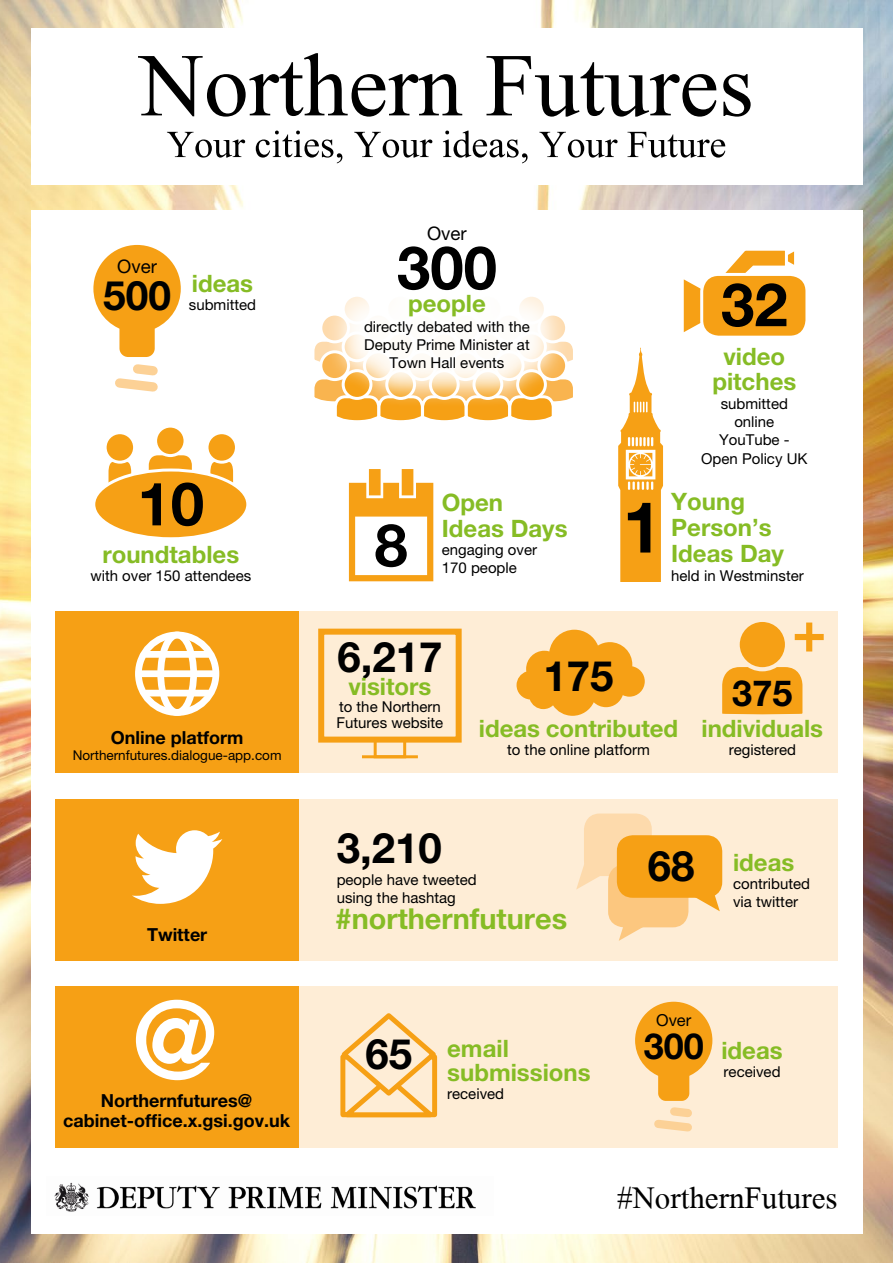
<style>
.page{position:relative;width:893px;height:1263px;background:#fff}
.page>*{position:absolute;margin:0;border:0;box-sizing:border-box;transform-origin:0 0}
.t1{font:135.75px "Angsana New";color:#000}
.t2{font:700 107.55px "Helvetica Neue LT Pro";color:#fff}
.t3{font:700 70.95px "Helvetica Neue LT Pro";color:#000}
.t4{font:700 60px "Helvetica Neue LT Pro";color:#000}
.t5{font:700 59.1px "Helvetica Neue LT Pro";color:#000}
.t6{font:57.75px "Angsana New";color:#000}
.t7{font:46.95px "Angsana New";color:#000}
.t8{font:700 42px "Helvetica Neue LT Pro";color:#000}
.t9{font:700 40.65px "Helvetica Neue LT Pro";color:#000}
.t10{font:700 36px "Helvetica Neue LT Pro";color:#000}
.t11{font:700 28.8px "Helvetica Neue LT Pro";color:#86bc25}
.t12{font:700 24px/25.8px "Helvetica Neue LT Pro";color:#86bc25}
.t13{font:18.6px "Helvetica Neue LT Pro";color:#000}
.t14{font:700 18px/20.1px "Helvetica Neue LT Pro";color:#000;text-align:center}
.t15{font:16.5px "Helvetica Neue LT Pro";color:#000}
.t16{font:15px/18px "Helvetica Neue LT Pro";color:#000;text-align:center}
.t17{font:13.5px "Helvetica Neue LT Pro";color:#000}
</style>
<div class="page">
<img style="left:0;top:0;width:893px;height:1263px">
<div style="left:31px;top:29px;width:831px;height:156px;background:#fff"></div>
<div style="left:31px;top:210px;width:831px;height:1024px;background:#fff"></div>
<svg style="left:93px;top:244px;width:88px;height:148px"></svg>
<svg style="left:349px;top:469px;width:84px;height:112px"></svg>
<svg style="left:148px;top:455px;width:44px;height:14px"></svg>
<div style="left:156px;top:426px;width:29px;height:30px;background:#f6a015;border-radius:50%"></div>
<div style="left:154px;top:425px;width:33px;height:32px;border:3px solid #fff;border-radius:50%"></div>
<svg style="left:108px;top:462px;width:24px;height:21px"></svg>
<div style="left:105px;top:433px;width:30px;height:29px;background:#f6a015;border-radius:50%"></div>
<div style="left:104px;top:431px;width:32px;height:33px;border:3px solid #fff;border-radius:50%"></div>
<svg style="left:210px;top:462px;width:24px;height:21px"></svg>
<div style="left:207px;top:433px;width:29px;height:29px;background:#f6a015;border-radius:50%"></div>
<div style="left:205px;top:431px;width:33px;height:33px;border:3px solid #fff;border-radius:50%"></div>
<div style="left:94px;top:470px;width:154px;height:69px;background:#f6a015;border-radius:50%"></div>
<div style="left:92px;top:468px;width:157px;height:72px;border:3px solid #fff;border-radius:50%"></div>
<svg style="left:314px;top:320px;width:259px;height:101px"></svg>
<div style="left:325px;top:186px;width:245px;height:222px;background:#fff;opacity:.95"></div>
<div style="left:55px;top:986px;width:783px;height:161px;background:#feedd6"></div>
<div style="left:55px;top:986px;width:244px;height:161px;background:#f6a015"></div>
<svg style="left:635px;top:1001px;width:78px;height:131px"></svg>
<svg style="left:340px;top:1072px;width:98px;height:46px"></svg>
<svg style="left:344px;top:1016px;width:89px;height:77px"></svg>
<div style="left:342px;top:1013px;width:94px;height:83px;border:5px solid #f6a015;border-radius:50%"></div>
<div style="left:55px;top:799px;width:783px;height:161px;background:#feedd6"></div>
<div style="left:55px;top:799px;width:244px;height:161px;background:#f6a015"></div>
<svg style="left:132px;top:830px;width:90px;height:74px"></svg>
<svg style="left:576px;top:864px;width:24px;height:25px"></svg>
<div style="left:584px;top:813px;width:68px;height:63px;background:#fddaac;border-radius:16px"></div>
<svg style="left:619px;top:926px;width:29px;height:15px"></svg>
<div style="left:608px;top:865px;width:80px;height:62px;background:#fcc77f;border-radius:16px"></div>
<svg style="left:696px;top:891px;width:24px;height:20px"></svg>
<div style="left:617px;top:835px;width:105px;height:63px;background:#f6a015;border-radius:16px"></div>
<div style="left:55px;top:612px;width:783px;height:161px;background:#feedd6"></div>
<div style="left:55px;top:612px;width:244px;height:161px;background:#f6a015"></div>
<div style="left:135px;top:632px;width:84px;height:84px;border:7px solid #fff;border-radius:50%"></div>
<div style="left:157px;top:632px;width:40px;height:84px;border:7px solid #fff;border-radius:50%"></div>
<div style="left:146px;top:651px;width:62px;height:7px;background:#fff"></div>
<div style="left:142px;top:670px;width:71px;height:7px;background:#fff"></div>
<div style="left:146px;top:690px;width:63px;height:6px;background:#fff"></div>
<svg style="left:795px;top:622px;width:29px;height:29px"></svg>
<svg style="left:722px;top:667px;width:81px;height:48px;background:#f6a521"></svg>
<div style="left:738px;top:620px;width:49px;height:49px;background:#f6a015;border-radius:50%"></div>
<div style="left:735px;top:618px;width:54px;height:53px;border:4px solid #feedd6;border-radius:50%"></div>
<svg style="left:517px;top:630px;width:128px;height:86px"></svg>
<div style="left:318px;top:629px;width:144px;height:114px;border:6px solid #f6a015"></div>
<hr style="left:362px;top:755px;width:56px;height:3px;background:#f6a015">
<div style="left:374px;top:739px;width:32px;height:19px;border:3px solid #f6a015"></div>
<img style="left:54px;top:1182px;width:422px;height:30px">
<svg style="left:618px;top:348px;width:45px;height:234px"></svg>
<div style="left:622px;top:491px;width:37px;height:95px;background:#f6a015"></div>
<div style="left:617px;top:582px;width:99px;height:26px;background:#fff"></div>
<svg style="left:684px;top:250px;width:110px;height:82px"></svg>
<div style="left:702px;top:274px;width:105px;height:63px;background:#f6a015;border-radius:17px"></div>
<div style="left:700px;top:273px;width:108px;height:66px;border:3px solid #fff;border-radius:17px"></div>
<p class="t1" style="left:139px;top:-12px;width:616px">Northern Futures</p>
<p class="t6" style="left:167px;top:103px;width:561px">Your cities, Your ideas, Your Future</p>
<p class="t13" style="left:117px;top:255px;width:41px">Over</p>
<p class="t9" style="left:103px;top:270px;width:69px">500</p>
<p class="t12" style="left:192px;top:270px;width:63px">ideas</p>
<p class="t16" style="left:189px;top:295px;width:69px">submitted</p>
<p class="t4" style="left:137px;top:467px;width:68px">10</p>
<p class="t12" style="left:102px;top:541px;width:138px">roundtables</p>
<p class="t16" style="left:90px;top:567px;width:162px">with over 150 attendees</p>
<p class="t14" style="left:111px;top:727px;width:134px">Online platform</p>
<p class="t17" style="left:73px;top:747px;width:210px">Northernfutures.dialogue-app.com</p>
<p class="t14" style="left:147px;top:924px;width:62px">Twitter</p>
<p class="t2" style="left:132px;top:973px;width:88px">@</p>
<p class="t14" style="left:63px;top:1090px;width:228px">Northernfutures@ cabinet-office.x.gsi.gov.uk</p>
<p class="t13" style="left:427px;top:222px;width:41px">Over</p>
<p class="t4" style="left:397px;top:231px;width:102px">300</p>
<p class="t12" style="left:408px;top:290px;width:79px">people</p>
<p class="t16" style="left:364px;top:317px;width:167px">directly debated with the<br>Deputy Prime Minister at<br>Town Hall events</p>
<p class="t5" style="left:375px;top:509px;width:34px">8</p>
<p class="t12" style="left:442px;top:489px;width:127px">Open<br>Ideas Days</p>
<p class="t16" style="left:442px;top:540px;width:97px">engaging over</p>
<p class="t16" style="left:442px;top:558px;width:77px">170 people</p>
<p class="t3" style="left:623px;top:483px;width:41px">1</p>
<p class="t4" style="left:721px;top:268px;width:68px">32</p>
<p class="t12" style="left:712px;top:343px;width:85px;text-align:center">video pitches</p>
<p class="t16" style="left:721px;top:394px;width:69px">submitted online</p>
<p class="t16" style="left:701px;top:431px;width:108px">YouTube -<br>Open Policy UK</p>
<p class="t12" style="left:671px;top:488px;width:114px">Young<br>Person’s<br>Ideas Day</p>
<p class="t16" style="left:671px;top:567px;width:134px">held in Westminster</p>
<p class="t8" style="left:337px;top:631px;width:107px">6,217</p>
<p class="t12" style="left:348px;top:673px;width:85px">visitors</p>
<p class="t16" style="left:337px;top:698px;width:108px;line-height:16.5px;text-align:left">to the Northern<br>Futures website</p>
<p class="t8" style="left:543px;top:650px;width:72px">175</p>
<p class="t12" style="left:479px;top:714px;width:201px">ideas contributed</p>
<p class="t16" style="left:507px;top:740px;width:144px">to the online platform</p>
<p class="t10" style="left:732px;top:670px;width:62px">375</p>
<p class="t12" style="left:701px;top:714px;width:123px">individuals</p>
<p class="t16" style="left:729px;top:740px;width:69px">registered</p>
<p class="t8" style="left:337px;top:822px;width:107px">3,210</p>
<p class="t16" style="left:337px;top:870px;width:142px;text-align:left">people have tweeted using the hashtag</p>
<p class="t11" style="left:336px;top:901px;width:233px">#northernfutures</p>
<p class="t8" style="left:648px;top:840px;width:48px">68</p>
<p class="t12" style="left:733px;top:849px;width:63px">ideas</p>
<p class="t16" style="left:733px;top:874px;width:78px">contributed</p>
<p class="t16" style="left:733px;top:892px;width:66px">via twitter</p>
<p class="t8" style="left:365px;top:1028px;width:48px">65</p>
<p class="t12" style="left:447px;top:1035px;width:145px;line-height:24.3px">email submissions</p>
<p class="t16" style="left:447px;top:1085px;width:58px">received</p>
<p class="t15" style="left:656px;top:1011px;width:37px">Over</p>
<p class="t10" style="left:644px;top:1024px;width:62px">300</p>
<p class="t12" style="left:721px;top:1037px;width:63px">ideas</p>
<p class="t16" style="left:724px;top:1062px;width:58px">received</p>
<p class="t7" style="left:617px;top:1163px;width:222px">#NorthernFutures</p>
</div>
